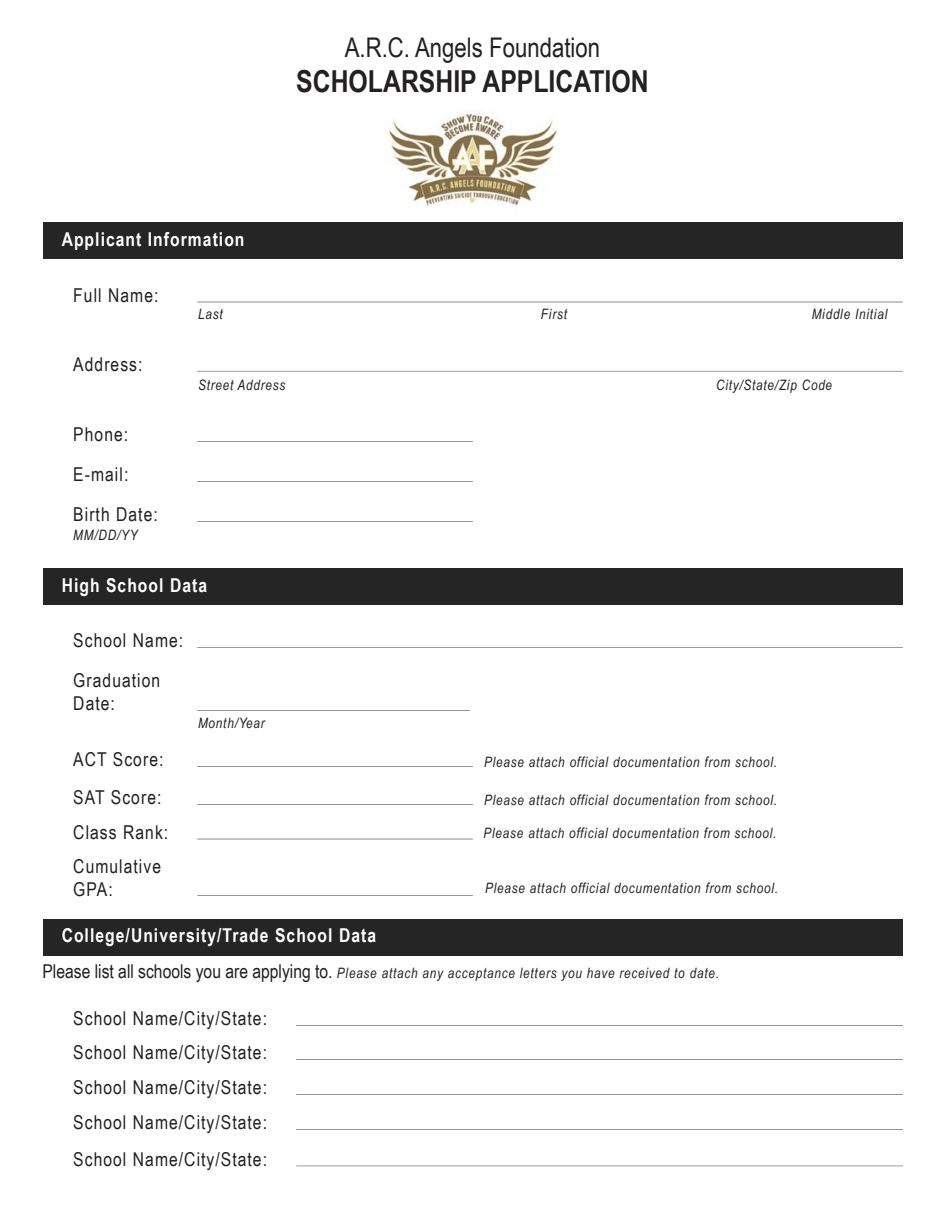
<style>
.page{position:relative;width:945px;height:1229px;background:#fff}
.page>*{position:absolute;margin:0;border:0;box-sizing:border-box;transform-origin:0 0}
.t1{font:700 30.28px "Arial Narrow";color:#222021}
.t2{font:27.12px "Arial Narrow";color:#222021}
.t3{font:19.07px/35.2px "Arial Narrow";letter-spacing:.055em;color:#222021}
.t4{font:700 19.07px "Arial Narrow";letter-spacing:.055em;color:#fff}
.t5{font:italic 14.35px "Arial Narrow";letter-spacing:.055em;color:#222021}
.s1{font-style:normal;font-size:19.07px}
</style>
<div class="page">
<img style="left:387px;top:110px;width:172px;height:96px">
<div style="left:43px;top:223px;width:859px;height:36px;background:#262526"></div>
<div style="left:43px;top:569px;width:859px;height:36px;background:#262526"></div>
<div style="left:43px;top:919px;width:859px;height:36px;background:#262526"></div>
<h2 class="t2" style="left:345px;top:32px;width:257px">A.R.C. Angels Foundation</h2>
<h1 class="t1" style="left:296px;top:64px;width:354px">SCHOLARSHIP APPLICATION</h1>
<h3 class="t4" style="left:62px;top:228px;width:184px">Applicant Information</h3>
<h3 class="t3" style="left:73px;top:277px;width:87px">Full Name:</h3>
<p class="t5" style="left:198px;top:306px;width:26px">Last</p>
<p class="t5" style="left:541px;top:306px;width:27px">First</p>
<p class="t5" style="left:812px;top:306px;width:77px">Middle Initial</p>
<h3 class="t3" style="left:73px;top:346px;width:71px">Address:</h3>
<p class="t5" style="left:198px;top:376px;width:89px">Street Address</p>
<p class="t5" style="left:716px;top:376px;width:118px">City/State/Zip Code</p>
<h3 class="t3" style="left:73px;top:414px;width:86px;line-height:40.1px">Phone:<br>E-mail:<br>Birth Date:</h3>
<p class="t5" style="left:73px;top:527px;width:66px">MM/DD/YY</p>
<h3 class="t4" style="left:62px;top:574px;width:147px">High School Data</h3>
<h3 class="t3" style="left:73px;top:623px;width:111px">School Name:</h3>
<h3 class="t3" style="left:73px;top:669px;width:89px;line-height:22.9px">Graduation<br>Date:</h3>
<h3 class="t3" style="left:73px;top:740px;width:92px;line-height:37.6px">ACT Score:<br>SAT Score:</h3>
<h3 class="t3" style="left:73px;top:814px;width:96px;line-height:34.6px">Class Rank:<br>Cumulative</h3>
<h3 class="t3" style="left:73px;top:871px;width:41px">GPA:</h3>
<p class="t5" style="left:198px;top:715px;width:68px">Month/Year</p>
<h3 class="t4" style="left:62px;top:924px;width:316px">College/University/Trade School Data</h3>
<p class="t5" style="left:484px;top:753px;width:294px">Please attach official documentation from school.</p>
<p class="t5" style="left:484px;top:791px;width:294px">Please attach official documentation from school.</p>
<p class="t5" style="left:484px;top:824px;width:294px">Please attach official documentation from school.</p>
<p class="t5" style="left:485px;top:879px;width:294px">Please attach official documentation from school.</p>
<p class="t5" style="left:43px;top:964px;width:678px"><span class="s1">Please list all schools you are applying to.</span> Please attach any acceptance letters you have received to date.</p>
<h3 class="t3" style="left:73px;top:1000px;width:195px;text-align:justify">School Name/City/State:<br>School Name/City/State:<br>School Name/City/State:<br>School Name/City/State:<br>School Name/City/State:</h3>
</div>
